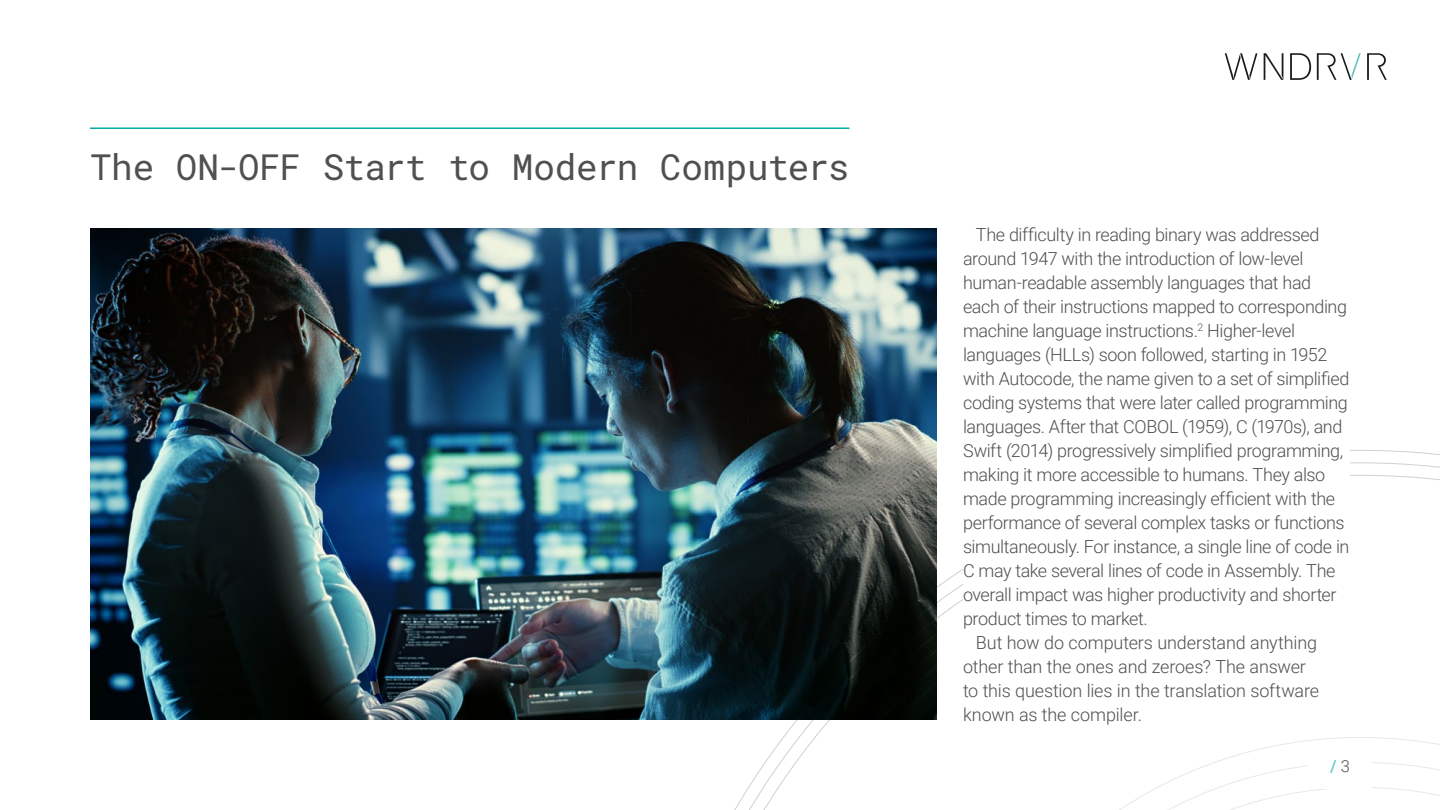
<style>
.page{position:relative;width:1440px;height:810px;background:#fff}
.page>*{position:absolute;margin:0;border:0;box-sizing:border-box;transform-origin:0 0}
.t1{font:36px "Roboto Mono";letter-spacing:-.015em;color:#505050}
.t2{font:300 18px "Roboto";letter-spacing:-.025em;color:#505050}
.t3{font:300 18px "Roboto";letter-spacing:-.005em;color:#505050}
.t4{font:500 16.5px "Roboto";color:#59cac3}
.s1{font-weight:300;color:#505050}
</style>
<div class="page">
<img style="left:90px;top:228px;width:847px;height:492px">
<img style="left:636px;top:450px;width:804px;height:270px">
<svg style="left:673px;top:487px;width:767px;height:323px"></svg>
<svg style="left:923px;top:737px;width:517px;height:73px"></svg>
<div style="left:1308px;top:743px;width:64px;height:46px;background:#fff"></div>
<svg style="left:1264px;top:53px;width:19px;height:27px"></svg>
<svg style="left:1290px;top:53px;width:21px;height:27px"></svg>
<svg style="left:1367px;top:53px;width:20px;height:27px"></svg>
<svg style="left:1317px;top:53px;width:44px;height:27px"></svg>
<svg style="left:1225px;top:53px;width:32px;height:27px"></svg>
<hr style="left:90px;top:127px;width:759px;height:2px;background:#00ada3">
<div style="left:963px;top:217px;width:387px;height:506px;background:#fff"></div>
<h1 class="t1" style="left:90px;top:142px;width:761px">The ON-OFF Start to Modern Computers</h1>
<p class="t2" style="left:976px;top:222px;width:345px">The difficulty in reading binary was addressed</p>
<p class="t2" style="left:963px;top:246px;width:342px">around 1947 with the introduction of low-level</p>
<p class="t2" style="left:963px;top:270px;width:350px">human-readable assembly languages that had</p>
<p class="t2" style="left:963px;top:294px;width:386px">each of their instructions mapped to corresponding</p>
<p class="t2" style="left:963px;top:318px;width:334px">machine language instructions.<sup>2</sup> Higher-level</p>
<p class="t2" style="left:963px;top:342px;width:366px">languages (HLLs) soon followed, starting in 1952</p>
<p class="t2" style="left:963px;top:366px;width:388px">with Autocode, the name given to a set of simplified</p>
<p class="t2" style="left:963px;top:390px;width:386px">coding systems that were later called programming</p>
<p class="t2" style="left:963px;top:414px;width:381px">languages. After that COBOL (1959), C (1970s), and</p>
<p class="t2" style="left:963px;top:438px;width:382px">Swift (2014) progressively simplified programming,</p>
<p class="t2" style="left:963px;top:462px;width:364px">making it more accessible to humans. They also</p>
<p class="t2" style="left:963px;top:486px;width:374px">made programming increasingly efficient with the</p>
<p class="t2" style="left:963px;top:510px;width:383px">performance of several complex tasks or functions</p>
<p class="t2" style="left:963px;top:534px;width:388px">simultaneously. For instance, a single line of code in</p>
<p class="t2" style="left:963px;top:558px;width:374px">C may take several lines of code in Assembly. The</p>
<p class="t2" style="left:963px;top:582px;width:375px">overall impact was higher productivity and shorter</p>
<p class="t2" style="left:963px;top:606px;width:186px">product times to market.</p>
<p class="t3" style="left:976px;top:630px;width:343px">But how do computers understand anything</p>
<p class="t2" style="left:963px;top:654px;width:344px">other than the ones and zeroes? The answer</p>
<p class="t2" style="left:963px;top:678px;width:357px">to this question lies in the translation software</p>
<p class="t3" style="left:963px;top:702px;width:180px">known as the compiler.</p>
<p class="t4" style="left:1330px;top:755px;width:21px">/ <span class="s1">3</span></p>
</div>
